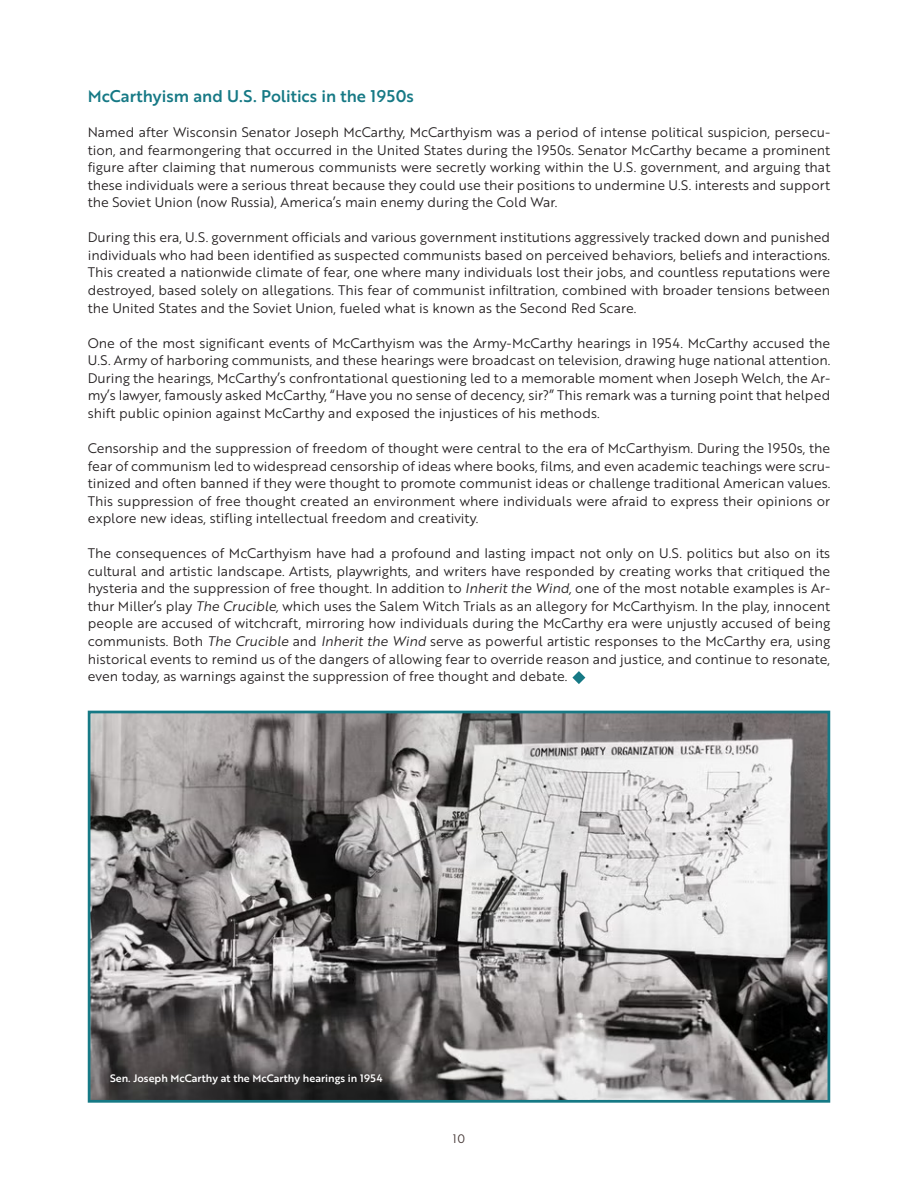
<style>
.page{position:relative;width:918px;height:1188px;background:#fff}
.page>*{position:absolute;margin:0;border:0;box-sizing:border-box;transform-origin:0 0}
.t1{font:16.5px "Brother 1816 Medium";color:#167985}
.t2{font:13.5px/17.5px "Brother 1816 Book";color:#231f20;text-align:justify}
.t3{font:12px "Brother 1816 Book";color:#463937}
.t4{font:10.5px "Brother 1816 Medium";color:#fff}
.s1{font-family:"Brother 1816 Book Italic"}
</style>
<div class="page">
<img style="left:92px;top:715px;width:734px;height:384px">
<div style="left:88px;top:711px;width:742px;height:392px;border:3px solid #167985"></div>
<svg style="left:572px;top:671px;width:13px;height:13px"></svg>
<p class="t1" style="left:88px;top:83px;width:328px">McCarthyism and U.S. Politics in the 1950s</p>
<p class="t2" style="left:88px;top:123px;width:744px">Named after Wisconsin Senator Joseph McCarthy, McCarthyism was a period of intense political suspicion, persecu&shy;tion, and fearmongering that occurred in the United States during the 1950s. Senator McCarthy became a prominent figure after claiming that numerous communists were secretly working within the U.S. government, and arguing that these individuals were a serious threat because they could use their positions to undermine U.S. interests and support the Soviet Union (now Russia), America’s main enemy during the Cold War.</p>
<p class="t2" style="left:88px;top:228px;width:744px">During this era, U.S. government officials and various government institutions aggressively tracked down and punished individuals who had been identified as suspected communists based on perceived behaviors, beliefs and interactions.<br>This created a nationwide climate of fear, one where many individuals lost their jobs, and countless reputations were destroyed, based solely on allegations. This fear of communist infiltration, combined with broader tensions between the United States and the Soviet Union, fueled what is known as the Second Red Scare.</p>
<p class="t2" style="left:88px;top:334px;width:744px">One of the most significant events of McCarthyism was the Army-McCarthy hearings in 1954. McCarthy accused the U.S. Army of harboring communists, and these hearings were broadcast on television, drawing huge national attention.<br>During the hearings, McCarthy’s confrontational questioning led to a memorable moment when Joseph Welch, the Ar&shy;my’s lawyer, famously asked McCarthy, “Have you no sense of decency, sir?” This remark was a turning point that helped shift public opinion against McCarthy and exposed the injustices of his methods.</p>
<p class="t2" style="left:88px;top:439px;width:744px">Censorship and the suppression of freedom of thought were central to the era of McCarthyism. During the 1950s, the fear of communism led to widespread censorship of ideas where books, films, and even academic teachings were scru&shy;tinized and often banned if they were thought to promote communist ideas or challenge traditional American values.<br>This suppression of free thought created an environment where individuals were afraid to express their opinions or explore new ideas, stifling intellectual freedom and creativity.</p>
<p class="t2" style="left:88px;top:544px;width:744px">The consequences of McCarthyism have had a profound and lasting impact not only on U.S. politics but also on its cultural and artistic landscape. Artists, playwrights, and writers have responded by creating works that critiqued the hysteria and the suppression of free thought. In addition to <span class="s1">Inherit the Wind,</span> one of the most notable examples is Ar&shy;thur Miller’s play <span class="s1">The Crucible,</span> which uses the Salem Witch Trials as an allegory for McCarthyism. In the play, innocent people are accused of witchcraft, mirroring how individuals during the McCarthy era were unjustly accused of being communists. Both <span class="s1">The Crucible</span> and <span class="s1">Inherit the Wind</span> serve as powerful artistic responses to the McCarthy era, using historical events to remind us of the dangers of allowing fear to override reason and justice, and continue to resonate, even today, as warnings against the suppression of free thought and debate.</p>
<p class="t4" style="left:110px;top:1070px;width:274px">Sen. Joseph McCarthy at the McCarthy hearings in 1954</p>
<p class="t3" style="left:453px;top:1129px;width:14px">10</p>
</div>
